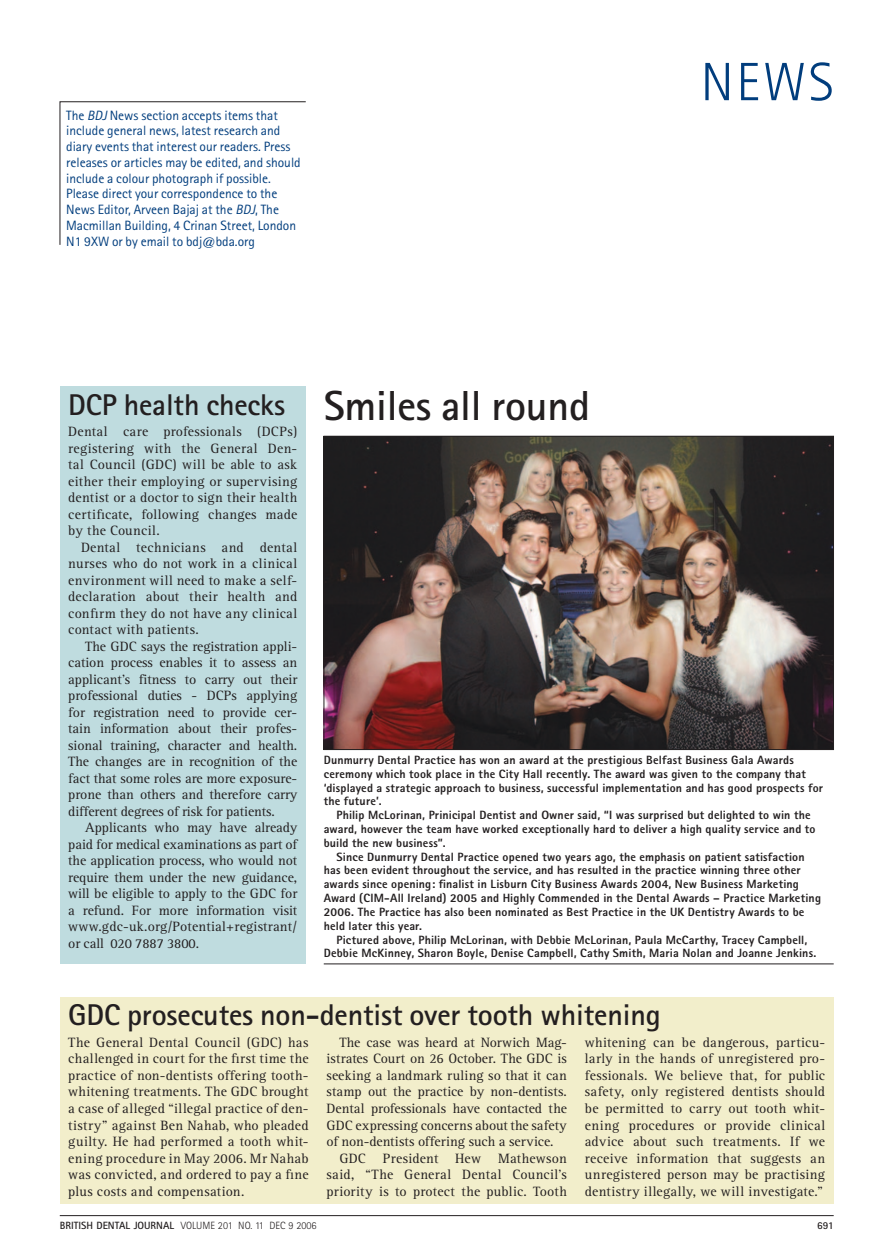
<style>
.page{position:relative;width:895px;height:1260px;background:#fff}
.page>*{position:absolute;margin:0;border:0;box-sizing:border-box;transform-origin:0 0}
.t1{font:300 54px "Rotis Sans Serif";color:#013d7d}
.t2{font:700 42px "Rotis Sans Serif";letter-spacing:-.005em;color:#231f20}
.t3{font:700 30px "Rotis Sans Serif";letter-spacing:-.005em;color:#231f20}
.t4{font:13.95px/16.5px "Rotis Serif";letter-spacing:-.005em;color:#231f20;text-align:justify}
.t5{font:13.95px "Rotis Serif";letter-spacing:.015em;color:#231f20}
.t6{font:13.95px "Rotis Serif";letter-spacing:.025em;color:#231f20}
.t7{font:13.95px "Rotis Serif";letter-spacing:.02em;color:#231f20}
.t8{font:13.5px/15.8px "Rotis Sans Serif";color:#013d7d}
.t9{font:800 12px "Rotis Sans Serif";letter-spacing:.015em;color:#231f20}
.t10{font:300 10.5px "Rotis Sans Serif";color:#231f20}
.t11{font:700 10.5px "Rotis Sans Serif";color:#231f20}
.s1{font-style:italic}
.s2{font-weight:700}
</style>
<div class="page">
<div style="left:60px;top:997px;width:774px;height:206px;background:#f2eecb"></div>
<hr style="left:324px;top:963px;width:510px;height:1px;background:#231f20">
<img style="left:326px;top:438px;width:506px;height:309px">
<div style="left:324px;top:436px;width:510px;height:313px;border:1px solid #231f20"></div>
<svg style="left:60px;top:101px;width:246px;height:144px"></svg>
<hr style="left:60px;top:1215px;width:774px;height:1px;background:#231f20">
<div style="left:60px;top:419px;width:246px;height:545px;background:#bfdcdf"></div>
<div style="left:60px;top:386px;width:246px;height:33px;background:#bfdcdf"></div>
<p class="t8" style="left:66px;top:108px;width:236px">The <span class="s1">BDJ</span> News section accepts items that include general news, latest research and diary events that interest our readers. Press releases or articles may be edited, and should include a colour photograph if possible.<br>Please direct your correspondence to the News Editor, Arveen Bajaj at the <span class="s1">BDJ</span>, The Macmillan Building, 4 Crinan Street, London N1 9XW or by email to bdj@bda.org</p>
<p class="t1" style="left:701px;top:63px;width:135px">NEWS</p>
<p class="t3" style="left:68px;top:394px;width:218px">DCP health checks</p>
<p class="t5" style="left:68px;top:426px;width:230px">Dental care professionals (DCPs)</p>
<p class="t6" style="left:68px;top:443px;width:230px">registering with the General Den-</p>
<p class="t5" style="left:68px;top:459px;width:230px">tal Council (GDC) will be able to ask</p>
<p class="t6" style="left:68px;top:476px;width:230px">either their employing or supervising</p>
<p class="t5" style="left:68px;top:492px;width:230px">dentist or a doctor to sign their health</p>
<p class="t5" style="left:68px;top:509px;width:230px">certificate, following changes made</p>
<p class="t4" style="left:68px;top:523px;width:93px">by the Council.</p>
<p class="t6" style="left:81px;top:542px;width:218px">Dental technicians and dental</p>
<p class="t7" style="left:68px;top:558px;width:230px">nurses who do not work in a clinical</p>
<p class="t6" style="left:68px;top:575px;width:230px">environment will need to make a self-</p>
<p class="t5" style="left:68px;top:591px;width:230px">declaration about their health and</p>
<p class="t5" style="left:68px;top:608px;width:230px">confirm they do not have any clinical</p>
<p class="t4" style="left:68px;top:622px;width:132px">contact with patients.</p>
<p class="t4" style="left:85px;top:639px;width:213px">The GDC says the registration appli-</p>
<p class="t4" style="left:68px;top:655px;width:230px">cation process enables it to assess an</p>
<p class="t4" style="left:68px;top:672px;width:230px">applicant’s fitness to carry out their</p>
<p class="t4" style="left:68px;top:688px;width:230px">professional duties - DCPs applying</p>
<p class="t4" style="left:68px;top:705px;width:230px">for registration need to provide cer-</p>
<p class="t4" style="left:68px;top:721px;width:230px">tain information about their profes-</p>
<p class="t4" style="left:68px;top:738px;width:230px">sional training, character and health.</p>
<p class="t4" style="left:68px;top:754px;width:230px">The changes are in recognition of the</p>
<p class="t4" style="left:68px;top:771px;width:230px">fact that some roles are more exposure-</p>
<p class="t4" style="left:68px;top:787px;width:230px">prone than others and therefore carry</p>
<p class="t4" style="left:68px;top:804px;width:208px">different degrees of risk for patients.</p>
<p class="t4" style="left:85px;top:820px;width:213px">Applicants who may have already</p>
<p class="t4" style="left:68px;top:837px;width:230px">paid for medical examinations as part of</p>
<p class="t4" style="left:68px;top:853px;width:230px">the application process, who would not</p>
<p class="t4" style="left:68px;top:870px;width:230px">require them under the new guidance,</p>
<p class="t4" style="left:68px;top:886px;width:230px">will be eligible to apply to the GDC for</p>
<p class="t4" style="left:68px;top:903px;width:230px">a refund. For more information visit</p>
<p class="t5" style="left:68px;top:921px;width:230px">www.gdc-uk.org/Potential+registrant/</p>
<p class="t4" style="left:68px;top:936px;width:132px">or call 020 7887 3800.</p>
<p class="t2" style="left:324px;top:390px;width:268px">Smiles all round</p>
<p class="t9" style="left:324px;top:755px;width:471px">Dunmurry Dental Practice has won an award at the prestigious Belfast Business Gala Awards</p>
<p class="t9" style="left:324px;top:769px;width:484px">ceremony which took place in the City Hall recently. The award was given to the company that</p>
<p class="t9" style="left:324px;top:783px;width:501px">‘displayed a strategic approach to business, successful implementation and has good prospects for</p>
<p class="t9" style="left:324px;top:797px;width:59px">the future’.</p>
<p class="t9" style="left:336px;top:810px;width:476px">Philip McLorinan, Prinicipal Dentist and Owner said, “I was surprised but delighted to win the</p>
<p class="t9" style="left:324px;top:824px;width:493px">award, however the team have worked exceptionally hard to deliver a high quality service and to</p>
<p class="t9" style="left:324px;top:838px;width:123px">build the new business”.</p>
<p class="t9" style="left:336px;top:852px;width:470px">Since Dunmurry Dental Practice opened two years ago, the emphasis on patient satisfaction</p>
<p class="t9" style="left:324px;top:866px;width:479px">has been evident throughout the service, and has resulted in the practice winning three other</p>
<p class="t9" style="left:324px;top:879px;width:477px">awards since opening: finalist in Lisburn City Business Awards 2004, New Business Marketing</p>
<p class="t9" style="left:324px;top:893px;width:499px">Award (CIM-All Ireland) 2005 and Highly Commended in the Dental Awards – Practice Marketing</p>
<p class="t9" style="left:324px;top:907px;width:482px">2006. The Practice has also been nominated as Best Practice in the UK Dentistry Awards to be</p>
<p class="t9" style="left:324px;top:921px;width:100px">held later this year.</p>
<p class="t9" style="left:336px;top:935px;width:472px">Pictured above, Philip McLorinan, with Debbie McLorinan, Paula McCarthy, Tracey Campbell,</p>
<p class="t9" style="left:324px;top:948px;width:494px">Debbie McKinney, Sharon Boyle, Denise Campbell, Cathy Smith, Maria Nolan and Joanne Jenkins.</p>
<p class="t3" style="left:68px;top:1004px;width:594px">GDC prosecutes non-dentist over tooth whitening</p>
<p class="t4" style="left:68px;top:1035px;width:242px">The General Dental Council (GDC) has challenged in court for the first time the practice of non-dentists offering tooth&shy;whitening treatments. The GDC brought a case of alleged “illegal practice of den&shy;tistry” against Ben Nahab, who pleaded guilty. He had performed a tooth whit&shy;ening procedure in May 2006. Mr Nahab was convicted, and ordered to pay a fine plus costs and compensation.</p>
<p class="t4" style="left:339px;top:1035px;width:229px">The case was heard at Norwich Mag-</p>
<p class="t4" style="left:327px;top:1051px;width:242px">istrates Court on 26 October. The GDC is</p>
<p class="t4" style="left:327px;top:1068px;width:242px">seeking a landmark ruling so that it can</p>
<p class="t4" style="left:327px;top:1084px;width:242px">stamp out the practice by non-dentists.</p>
<p class="t4" style="left:327px;top:1101px;width:242px">Dental professionals have contacted the</p>
<p class="t4" style="left:327px;top:1117px;width:242px">GDC expressing concerns about the safety</p>
<p class="t4" style="left:327px;top:1134px;width:228px">of non-dentists offering such a service.</p>
<p class="t5" style="left:339px;top:1152px;width:229px">GDC President Hew Mathewson</p>
<p class="t6" style="left:327px;top:1169px;width:242px">said, “The General Dental Council’s</p>
<p class="t4" style="left:327px;top:1183px;width:242px">priority is to protect the public. Tooth</p>
<p class="t4" style="left:585px;top:1035px;width:242px">whitening can be dangerous, particu&shy;larly in the hands of unregistered pro&shy;fessionals. We believe that, for public safety, only registered dentists should be permitted to carry out tooth whit&shy;ening procedures or provide clinical advice about such treatments. If we receive information that suggests an unregistered person may be practising dentistry illegally, we will investigate.”</p>
<p class="t10" style="left:60px;top:1221px;width:258px"><span class="s2">BRITISH DENTAL JOURNAL</span> VOLUME 201 NO. 11 DEC 9 2006</p>
<p class="t11" style="left:817px;top:1221px;width:18px">691</p>
</div>
